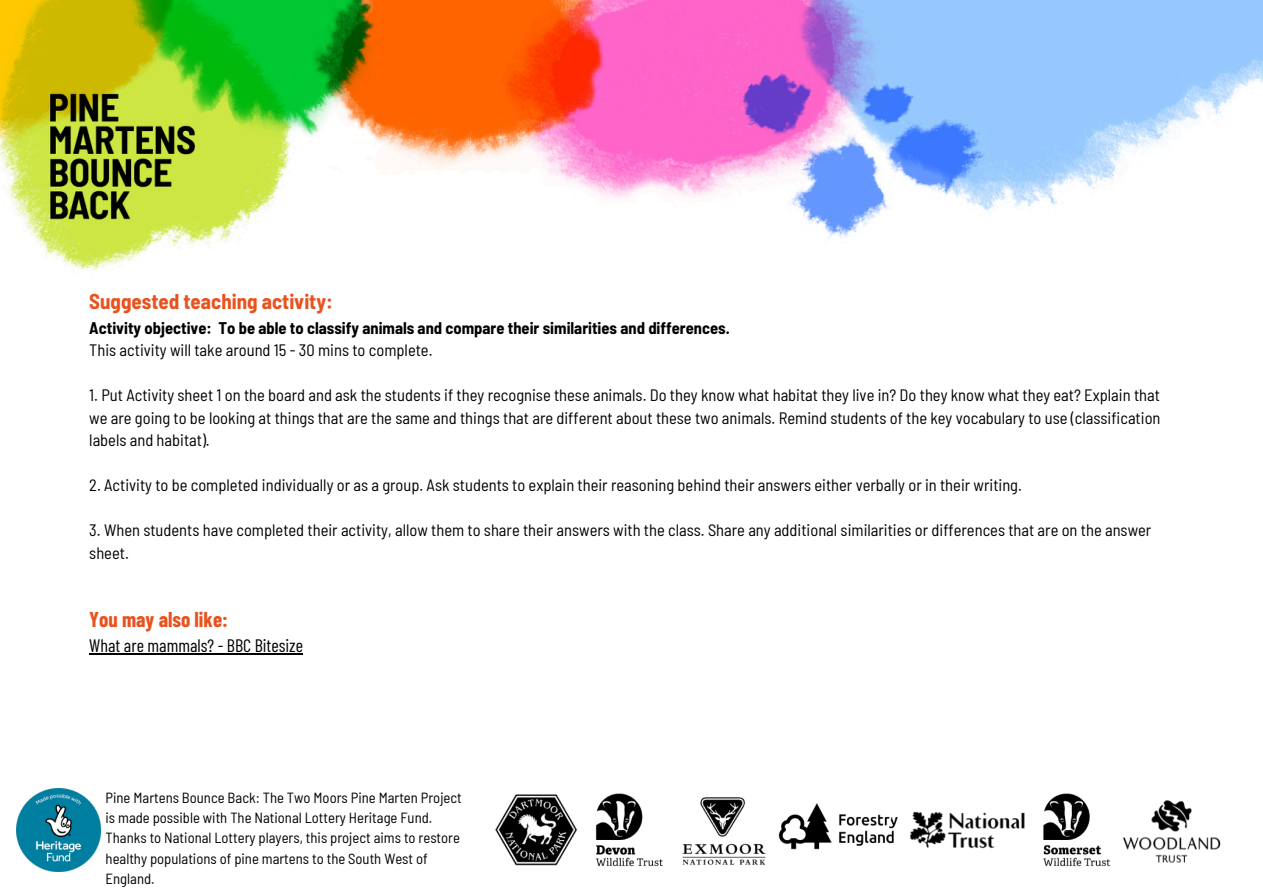
<style>
.page{position:relative;width:1263px;height:894px;background:#fff}
.page>*{position:absolute;margin:0;border:0;box-sizing:border-box;transform-origin:0 0}
.t1{font:700 semi-condensed 21px "Barlow";color:#e9511d}
.t2{font:700 21px "Barlow Condensed";color:#e9511d}
.t3{font:18px "Barlow Condensed";color:#000}
.t4{font:semi-condensed 16.5px/22.5px "Barlow";color:#000;text-align:justify}
.t5{font:700 semi-condensed 16.5px/22.5px "Barlow";color:#000}
.t6{font:semi-condensed 14.7px/20.2px "Barlow";color:#000}
.s1{font-weight:400}
</style>
<div class="page">
<img style="left:0;top:0;width:1263px;height:872px">
<img style="left:17px;top:788px;width:83px;height:83px">
<img style="left:491px;top:742px;width:760px;height:130px">
<hr style="left:89px;top:652px;width:214px;height:2px;background:#000">
<h1 class="t1" style="left:89px;top:288px;width:245px">Suggested teaching activity:</h1>
<h1 class="t5" style="left:89px;top:315px;width:642px">Activity objective: To be able to classify animals and compare their similarities and differences.<br><span class="s1">This activity will take around 15 - 30 mins to complete.</span></h1>
<h1 class="t4" style="left:89px;top:383px;width:1073px">1. Put Activity sheet 1 on the board and ask the students if they recognise these animals. Do they know what habitat they live in? Do they know what they eat? Explain that we are going to be looking at things that are the same and things that are different about these two animals. Remind students of the key vocabulary to use (classification labels and habitat).</h1>
<h1 class="t4" style="left:89px;top:473px;width:934px">2. Activity to be completed individually or as a group. Ask students to explain their reasoning behind their answers either verbally or in their writing.</h1>
<p class="t4" style="left:89px;top:518px;width:1063px">3. When students have completed their activity, allow them to share their answers with the class. Share any additional similarities or differences that are on the answer sheet.</p>
<p class="t2" style="left:89px;top:606px;width:140px">You may also like:</p>
<p class="t3" style="left:89px;top:633px;width:215px">What are mammals? - BBC Bitesize</p>
<p class="t6" style="left:106px;top:786px;width:358px">Pine Martens Bounce Back: The Two Moors Pine Marten Project is made possible with The National Lottery Heritage Fund.<br>Thanks to National Lottery players, this project aims to restore healthy populations of pine martens to the South West of England.</p>
</div>
